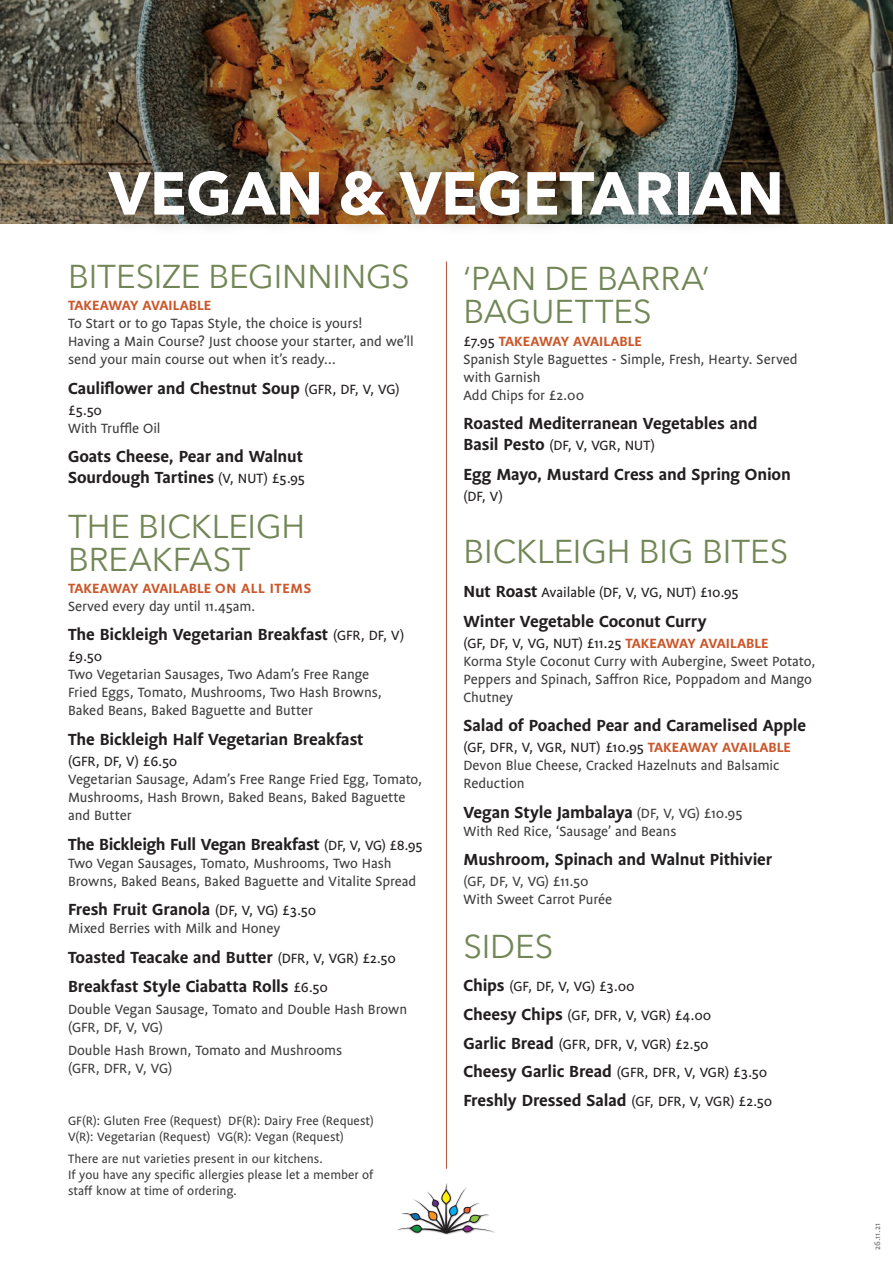
<style>
.page{position:relative;width:893px;height:1263px;background:#fff}
.page>*{position:absolute;margin:0;border:0;box-sizing:border-box;transform-origin:0 0}
.t1{font:700 60px "Avenir Next";color:#fff}
.Section_name{font:33px/33px "Avenir Next";color:#728655}
.Dish{font:700 18px/21px "Flex";letter-spacing:-.01em;color:#231f20}
.Menu_description{font:15px/18px "Flex Text";letter-spacing:-.005em;color:#3e3e3f}
.Dish-2{font:15px "Flex Text";color:#231f20}
.Menu_description-2{font:700 15px "Flex";color:#cb572b}
.Dish-3{font:15px "Flex Text";letter-spacing:-.015em;color:#3e3e3f}
.Menu_description-3{font:13.5px/16.2px "Flex Text";color:#3e3e3f}
.t2{font:9px "Flex Text";color:#6c6d70}
.s1{font-family:"Flex Text";font-weight:400;font-size:15px}
.s2{font-family:"Flex Text";font-weight:400;color:#231f20}
.s3{font-family:"Flex";font-weight:700;font-size:18px}
.s4{font-family:"Flex";font-weight:700;color:#cb572b}
.s5{font-family:"Flex Text";font-weight:400;font-size:15px;color:#3e3e3f}
</style>
<div class="page">
<img style="left:0;top:0;width:893px;height:223px">
<div style="left:88px;top:150px;width:714px;height:87px;background:#231f20;opacity:.5"></div>
<hr style="left:446px;top:261px;width:1px;height:908px;background:#b15e4b">
<img style="left:414px;top:1233px;width:55px;height:2px">
<svg style="left:397px;top:1183px;width:98px;height:50px"></svg>
<p class="t1" style="left:109px;top:142px;width:676px">VEGAN &amp; VEGETARIAN</p>
<p class="Section_name" style="left:68px;top:259px;width:343px">BITESIZE BEGINNINGS</p>
<p class="Menu_description-2" style="left:68px;top:297px;width:145px">TAKEAWAY AVAILABLE</p>
<p class="Menu_description" style="left:68px;top:315px;width:296px">To Start or to go Tapas Style, the choice is yours!</p>
<p class="Menu_description" style="left:68px;top:333px;width:347px">Having a Main Course? Just choose your starter, and we’ll send your main course out when it’s ready...</p>
<p class="Dish" style="left:68px;top:378px;width:333px">Cauliflower and Chestnut Soup <span class="s1">(GFR, DF, V, VG)</span></p>
<p class="Dish-2" style="left:68px;top:402px;width:36px">£5.50</p>
<p class="Menu_description" style="left:68px;top:419px;width:94px">With Truffle Oil</p>
<p class="Dish" style="left:68px;top:446px;width:239px">Goats Cheese, Pear and Walnut<br>Sourdough Tartines <span class="s1">(V, NUT) £5.95</span></p>
<p class="Section_name" style="left:68px;top:508px;width:239px">THE BICKLEIGH<br>BREAKFAST</p>
<p class="Menu_description-2" style="left:68px;top:579px;width:245px">TAKEAWAY AVAILABLE ON ALL ITEMS</p>
<p class="Menu_description" style="left:68px;top:597px;width:189px">Served every day until 11.45am.</p>
<p class="Dish" style="left:68px;top:624px;width:338px">The Bickleigh Vegetarian Breakfast <span class="s1">(GFR, DF, V)</span></p>
<p class="Dish-2" style="left:68px;top:648px;width:36px">£9.50</p>
<p class="Menu_description" style="left:68px;top:666px;width:315px">Two Vegetarian Sausages, Two Adam’s Free Range<br>Fried Eggs, Tomato, Mushrooms, Two Hash Browns,<br>Baked Beans, Baked Baguette and Butter</p>
<p class="Dish" style="left:68px;top:729px;width:297px">The Bickleigh Half Vegetarian Breakfast</p>
<p class="Dish-2" style="left:68px;top:753px;width:111px">(GFR, DF, V) £6.50</p>
<p class="Menu_description" style="left:68px;top:770px;width:356px">Vegetarian Sausage, Adam’s Free Range Fried Egg, Tomato,<br>Mushrooms, Hash Brown, Baked Beans, Baked Baguette and Butter</p>
<p class="Dish" style="left:68px;top:833px;width:356px">The Bickleigh Full Vegan Breakfast <span class="s1">(DF, V, VG) £8.95</span></p>
<p class="Menu_description" style="left:68px;top:854px;width:350px">Two Vegan Sausages, Tomato, Mushrooms, Two Hash<br>Browns, Baked Beans, Baked Baguette and Vitalite Spread</p>
<p class="Dish" style="left:68px;top:899px;width:250px">Fresh Fruit Granola <span class="s1">(DF, V, VG) £3.50</span></p>
<p class="Menu_description" style="left:68px;top:919px;width:214px">Mixed Berries with Milk and Honey</p>
<p class="Dish" style="left:68px;top:946px;width:329px">Toasted Teacake and Butter <span class="s1">(DFR, V, VGR) £2.50</span></p>
<p class="Dish" style="left:68px;top:976px;width:261px">Breakfast Style Ciabatta Rolls <span class="s1">£6.50</span></p>
<p class="Menu_description" style="left:68px;top:1001px;width:341px">Double Vegan Sausage, Tomato and Double Hash Brown (GFR, DF, V, VG)</p>
<p class="Menu_description" style="left:68px;top:1041px;width:276px">Double Hash Brown, Tomato and Mushrooms (GFR, DFR, V, VG)</p>
<p class="Menu_description-3" style="left:68px;top:1112px;width:307px">GF(R): Gluten Free (Request) DF(R): Dairy Free (Request)<br>V(R): Vegetarian (Request) VG(R): Vegan (Request)</p>
<p class="Menu_description-3" style="left:68px;top:1150px;width:307px">There are nut varieties present in our kitchens.<br>If you have any specific allergies please let a member of staff know at time of ordering.</p>
<p class="Section_name" style="left:463px;top:261px;width:247px">‘PAN DE BARRA’<br>BAGUETTES</p>
<p class="Menu_description-2" style="left:463px;top:332px;width:180px"><span class="s2">£7.95</span> TAKEAWAY AVAILABLE</p>
<p class="Menu_description" style="left:463px;top:350px;width:336px">Spanish Style Baguettes - Simple, Fresh, Hearty. Served with Garnish</p>
<p class="Menu_description" style="left:463px;top:386px;width:122px">Add Chips for £2.00</p>
<p class="Dish" style="left:463px;top:413px;width:296px">Roasted Mediterranean Vegetables and</p>
<p class="Dish-2" style="left:463px;top:437px;width:193px"><span class="s3">Basil Pesto</span> (DF, V, VGR, NUT)</p>
<p class="Dish" style="left:463px;top:463px;width:329px">Egg Mayo, Mustard Cress and Spring Onion</p>
<p class="Dish-2" style="left:463px;top:487px;width:41px">(DF, V)</p>
<p class="Section_name" style="left:463px;top:534px;width:326px">BICKLEIGH BIG BITES</p>
<p class="Dish-2" style="left:463px;top:584px;width:277px"><span class="s3">Nut Roast</span> Available (DF, V, VG, NUT) £10.95</p>
<p class="Dish" style="left:463px;top:610px;width:245px">Winter Vegetable Coconut Curry</p>
<p class="Dish-2" style="left:463px;top:634px;width:307px">(GF, DF, V, VG, NUT) £11.25 <span class="s4">TAKEAWAY AVAILABLE</span></p>
<p class="Menu_description" style="left:463px;top:652px;width:353px">Korma Style Coconut Curry with Aubergine, Sweet Potato,<br>Peppers and Spinach, Saffron Rice, Poppadom and Mango<br>Chutney</p>
<p class="Dish" style="left:463px;top:715px;width:344px">Salad of Poached Pear and Caramelised Apple</p>
<p class="Dish-2" style="left:463px;top:739px;width:329px">(GF, DFR, V, VGR, NUT) £10.95 <span class="s4">TAKEAWAY AVAILABLE</span></p>
<p class="Menu_description" style="left:463px;top:756px;width:317px">Devon Blue Cheese, Cracked Hazelnuts and Balsamic<br>Reduction</p>
<p class="Dish" style="left:463px;top:801px;width:280px">Vegan Style Jambalaya <span class="s5">(DF, V, VG) £10.95</span></p>
<p class="Menu_description" style="left:463px;top:822px;width:214px">With Red Rice, ‘Sausage’ and Beans</p>
<p class="Dish" style="left:463px;top:849px;width:310px">Mushroom, Spinach and Walnut Pithivier</p>
<p class="Dish-3" style="left:463px;top:873px;width:127px">(GF, DF, V, VG) £11.50</p>
<p class="Menu_description" style="left:463px;top:890px;width:150px">With Sweet Carrot Purée</p>
<p class="Section_name" style="left:463px;top:929px;width:91px">SIDES</p>
<p class="Dish-2" style="left:463px;top:978px;width:173px"><span class="s3">Chips</span> (GF, DF, V, VG) £3.00</p>
<p class="Dish-2" style="left:463px;top:1007px;width:250px"><span class="s3">Cheesy Chips</span> (GF, DFR, V, VGR) £4.00</p>
<p class="Dish-2" style="left:463px;top:1035px;width:247px"><span class="s3">Garlic Bread</span> (GFR, DFR, V, VGR) £2.50</p>
<p class="Dish-2" style="left:463px;top:1064px;width:305px"><span class="s3">Cheesy Garlic Bread</span> (GFR, DFR, V, VGR) £3.50</p>
<p class="Dish" style="left:463px;top:1090px;width:310px">Freshly Dressed Salad <span class="s1">(GF, DFR, V, VGR) £2.50</span></p>
<p class="t2" style="left:872px;top:1250px;width:28px;rotate:-90deg">26.11.21</p>
</div>
